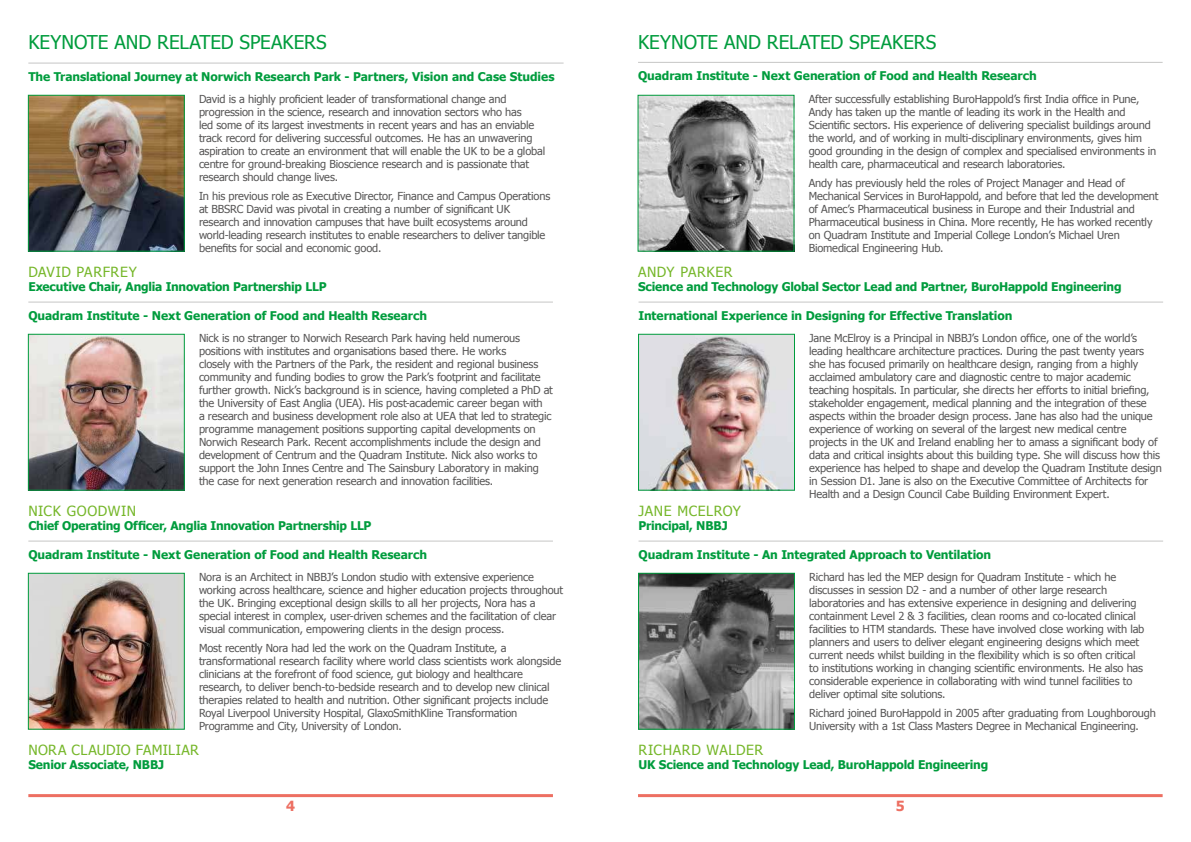
<style>
.page{position:relative;width:1191px;height:842px;background:#fff}
.page>*{position:absolute;margin:0;border:0;box-sizing:border-box;transform-origin:0 0}
.t1{font:19px "Tahoma";letter-spacing:-.005em;color:#009c3d}
.t2{font:14px "Tahoma";letter-spacing:.04em;color:#76b72a}
.t3{font:700 14px "Tahoma";color:#ed6f62}
.t4{font:700 12px "Tahoma";letter-spacing:-.005em;color:#009c3d}
.t5{font:11px/13px "Tahoma";letter-spacing:-.015em;color:#575656}
</style>
<div class="page">
<hr style="left:28px;top:794px;width:525px;height:3px;background:#ed6f62">
<hr style="left:638px;top:794px;width:524px;height:3px;background:#ed6f62">
<hr style="left:28px;top:63px;width:535px;height:1px;background:#c6c6c5">
<img style="left:30px;top:97px;width:153px;height:153px">
<div style="left:28px;top:95px;width:157px;height:157px;border:1px solid #009c3d"></div>
<hr style="left:28px;top:302px;width:525px;height:1px;background:#c6c6c5">
<hr style="left:638px;top:302px;width:525px;height:1px;background:#c6c6c5">
<img style="left:30px;top:336px;width:153px;height:153px">
<div style="left:28px;top:334px;width:157px;height:157px;border:1px solid #009c3d"></div>
<img style="left:640px;top:336px;width:153px;height:153px">
<div style="left:638px;top:334px;width:157px;height:157px;border:1px solid #009c3d"></div>
<hr style="left:638px;top:62px;width:524px;height:1px;background:#c6c6c5">
<img style="left:639px;top:97px;width:153px;height:153px">
<div style="left:637px;top:95px;width:157px;height:157px;border:1px solid #009c3d"></div>
<hr style="left:28px;top:541px;width:525px;height:1px;background:#c6c6c5">
<hr style="left:638px;top:541px;width:525px;height:1px;background:#c6c6c5">
<img style="left:30px;top:575px;width:153px;height:153px">
<div style="left:28px;top:573px;width:157px;height:157px;border:1px solid #009c3d"></div>
<img style="left:640px;top:575px;width:153px;height:153px">
<div style="left:638px;top:573px;width:157px;height:157px;border:1px solid #009c3d"></div>
<h1 class="t1" style="left:28px;top:33px;width:300px">KEYNOTE AND RELATED SPEAKERS</h1>
<h1 class="t1" style="left:638px;top:33px;width:300px">KEYNOTE AND RELATED SPEAKERS</h1>
<p class="t4" style="left:28px;top:71px;width:528px">The Translational Journey at Norwich Research Park - Partners, Vision and Case Studies</p>
<p class="t5" style="left:199px;top:92px;width:348px">David is a highly proficient leader of transformational change and progression in the science, research and innovation sectors who has<br>led some of its largest investments in recent years and has an enviable track record for delivering successful outcomes. He has an unwavering aspiration to create an environment that will enable the UK to be a global centre for ground-breaking Bioscience research and is passionate that research should change lives.</p>
<p class="t5" style="left:199px;top:190px;width:353px">In his previous role as Executive Director, Finance and Campus Operations at BBSRC David was pivotal in creating a number of significant UK research and innovation campuses that have built ecosystems around world-leading research institutes to enable researchers to deliver tangible benefits for social and economic good.</p>
<p class="t2" style="left:28px;top:265px;width:110px">DAVID PARFREY</p>
<p class="t4" style="left:28px;top:281px;width:300px">Executive Chair, Anglia Innovation Partnership LLP</p>
<p class="t4" style="left:28px;top:310px;width:400px">Quadram Institute - Next Generation of Food and Health Research</p>
<p class="t4" style="left:638px;top:310px;width:375px">International Experience in Designing for Effective Translation</p>
<p class="t5" style="left:199px;top:332px;width:355px">Nick is no stranger to Norwich Research Park having held numerous positions with institutes and organisations based there. He works<br>closely with the Partners of the Park, the resident and regional business community and funding bodies to grow the Park’s footprint and facilitate further growth. Nick’s background is in science, having completed a PhD at the University of East Anglia (UEA). His post-academic career began with<br>a research and business development role also at UEA that led to strategic programme management positions supporting capital developments on Norwich Research Park. Recent accomplishments include the design and development of Centrum and the Quadram Institute. Nick also works to support the John Innes Centre and The Sainsbury Laboratory in making the case for next generation research and innovation facilities.</p>
<p class="t5" style="left:809px;top:331px;width:354px">Jane McElroy is a Principal in NBBJ’s London office, one of the world’s leading healthcare architecture practices. During the past twenty years she has focused primarily on healthcare design, ranging from a highly acclaimed ambulatory care and diagnostic centre to major academic teaching hospitals. In particular, she directs her efforts to initial briefing, stakeholder engagement, medical planning and the integration of these aspects within the broader design process. Jane has also had the unique experience of working on several of the largest new medical centre projects in the UK and Ireland enabling her to amass a significant body of data and critical insights about this building type. She will discuss how this experience has helped to shape and develop the Quadram Institute design in Session D1. Jane is also on the Executive Committee of Architects for Health and a Design Council Cabe Building Environment Expert.</p>
<p class="t2" style="left:28px;top:504px;width:109px">NICK GOODWIN</p>
<p class="t4" style="left:28px;top:517px;width:345px">Chief Operating Officer, Anglia Innovation Partnership LLP</p>
<p class="t4" style="left:638px;top:71px;width:400px">Quadram Institute - Next Generation of Food and Health Research</p>
<p class="t5" style="left:808px;top:92px;width:349px">After successfully establishing BuroHappold’s first India office in Pune, Andy has taken up the mantle of leading its work in the Health and Scientific sectors. His experience of delivering specialist buildings around the world, and of working in multi-disciplinary environments, gives him good grounding in the design of complex and specialised environments in health care, pharmaceutical and research laboratories.</p>
<p class="t5" style="left:808px;top:177px;width:351px">Andy has previously held the roles of Project Manager and Head of Mechanical Services in BuroHappold, and before that led the development of Amec’s Pharmaceutical business in Europe and their Industrial and Pharmaceutical business in China. More recently, He has worked recently on Quadram Institute and Imperial College London’s Michael Uren Biomedical Engineering Hub.</p>
<p class="t2" style="left:638px;top:265px;width:96px">ANDY PARKER</p>
<p class="t4" style="left:638px;top:281px;width:485px">Science and Technology Global Sector Lead and Partner, BuroHappold Engineering</p>
<p class="t2" style="left:638px;top:504px;width:104px">JANE MCELROY</p>
<p class="t4" style="left:638px;top:520px;width:91px">Principal, NBBJ</p>
<p class="t4" style="left:28px;top:549px;width:400px">Quadram Institute - Next Generation of Food and Health Research</p>
<p class="t4" style="left:638px;top:549px;width:354px">Quadram Institute - An Integrated Approach to Ventilation</p>
<p class="t5" style="left:199px;top:571px;width:365px">Nora is an Architect in NBBJ’s London studio with extensive experience working across healthcare, science and higher education projects throughout the UK. Bringing exceptional design skills to all her projects, Nora has a special interest in complex, user-driven schemes and the facilitation of clear visual communication, empowering clients in the design process.</p>
<p class="t5" style="left:199px;top:642px;width:364px">Most recently Nora had led the work on the Quadram Institute, a transformational research facility where world class scientists work alongside clinicians at the forefront of food science, gut biology and healthcare research, to deliver bench-to-bedside research and to develop new clinical therapies related to health and nutrition. Other significant projects include Royal Liverpool University Hospital, GlaxoSmithKline Transformation Programme and City, University of London.</p>
<p class="t5" style="left:809px;top:571px;width:337px">Richard has led the MEP design for Quadram Institute - which he discusses in session D2 - and a number of other large research laboratories and has extensive experience in designing and delivering containment Level 2 &amp; 3 facilities, clean rooms and co-located clinical facilities to HTM standards. These have involved close working with lab planners and users to deliver elegant engineering designs which meet current needs whilst building in the flexibility which is so often critical to institutions working in changing scientific environments. He also has considerable experience in collaborating with wind tunnel facilities to deliver optimal site solutions.</p>
<p class="t5" style="left:809px;top:707px;width:348px">Richard joined BuroHappold in 2005 after graduating from Loughborough<br>University with a 1st Class Masters Degree in Mechanical Engineering.</p>
<p class="t2" style="left:28px;top:743px;width:172px">NORA CLAUDIO FAMILIAR</p>
<p class="t4" style="left:28px;top:759px;width:137px">Senior Associate, NBBJ</p>
<p class="t2" style="left:638px;top:743px;width:126px">RICHARD WALDER</p>
<p class="t4" style="left:638px;top:759px;width:351px">UK Science and Technology Lead, BuroHappold Engineering</p>
<p class="t3" style="left:286px;top:800px;width:10px">4</p>
<p class="t3" style="left:896px;top:800px;width:10px">5</p>
</div>
